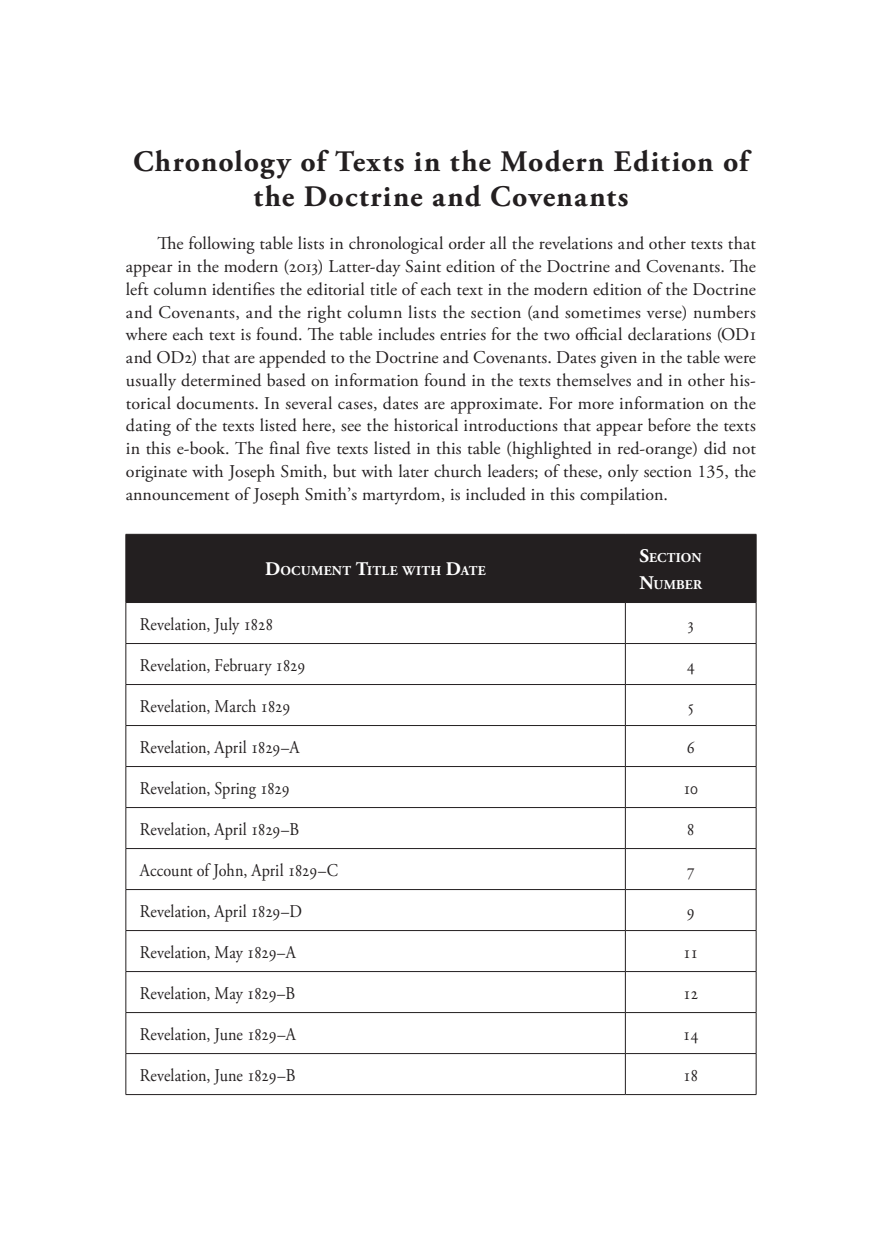
<style>
.page{position:relative;width:882px;height:1260px;background:#fff}
.page>*{position:absolute;margin:0;border:0;box-sizing:border-box;transform-origin:0 0}
.BM_Body_text{font:700 29.75px/35px "Adobe Garamond Pro";letter-spacing:.04em;color:#231f20;text-align:center}
.BM_Body_text-2{font:17.85px/22.8px "Adobe Garamond Pro";color:#231f20;text-align:justify}
.Table_body{font:17.85px "Adobe Garamond Pro";color:#231f20;scale:.9 1}
.Half_title{font:700 13.47px/26.2px "Adobe Garamond Pro";letter-spacing:.02em;color:#fff}
.s1{font-size:19.25px}
</style>
<div class="page">
<div style="left:127px;top:535px;width:629px;height:67px;background:#231f20"></div>
<hr style="left:126px;top:534px;width:499px;height:1px;background:#231f20">
<hr style="left:126px;top:535px;width:1px;height:67px;background:#231f20">
<hr style="left:625px;top:534px;width:131px;height:1px;background:#231f20">
<hr style="left:625px;top:535px;width:1px;height:67px;background:#231f20">
<hr style="left:756px;top:535px;width:1px;height:67px;background:#231f20">
<hr style="left:126px;top:602px;width:499px;height:1px;background:#231f20">
<hr style="left:126px;top:603px;width:1px;height:40px;background:#231f20">
<hr style="left:625px;top:602px;width:131px;height:1px;background:#231f20">
<hr style="left:625px;top:603px;width:1px;height:40px;background:#231f20">
<hr style="left:756px;top:603px;width:1px;height:40px;background:#231f20">
<hr style="left:126px;top:643px;width:499px;height:1px;background:#231f20">
<hr style="left:126px;top:644px;width:1px;height:40px;background:#231f20">
<hr style="left:625px;top:643px;width:131px;height:1px;background:#231f20">
<hr style="left:625px;top:644px;width:1px;height:40px;background:#231f20">
<hr style="left:756px;top:644px;width:1px;height:40px;background:#231f20">
<hr style="left:126px;top:684px;width:499px;height:1px;background:#231f20">
<hr style="left:126px;top:685px;width:1px;height:40px;background:#231f20">
<hr style="left:625px;top:684px;width:131px;height:1px;background:#231f20">
<hr style="left:625px;top:685px;width:1px;height:40px;background:#231f20">
<hr style="left:756px;top:685px;width:1px;height:40px;background:#231f20">
<hr style="left:126px;top:725px;width:499px;height:1px;background:#231f20">
<hr style="left:126px;top:726px;width:1px;height:40px;background:#231f20">
<hr style="left:625px;top:725px;width:131px;height:1px;background:#231f20">
<hr style="left:625px;top:726px;width:1px;height:40px;background:#231f20">
<hr style="left:756px;top:726px;width:1px;height:40px;background:#231f20">
<hr style="left:126px;top:766px;width:499px;height:1px;background:#231f20">
<hr style="left:126px;top:767px;width:1px;height:40px;background:#231f20">
<hr style="left:625px;top:766px;width:131px;height:1px;background:#231f20">
<hr style="left:625px;top:767px;width:1px;height:40px;background:#231f20">
<hr style="left:756px;top:767px;width:1px;height:40px;background:#231f20">
<hr style="left:126px;top:807px;width:499px;height:1px;background:#231f20">
<hr style="left:126px;top:808px;width:1px;height:40px;background:#231f20">
<hr style="left:625px;top:807px;width:131px;height:1px;background:#231f20">
<hr style="left:625px;top:808px;width:1px;height:40px;background:#231f20">
<hr style="left:756px;top:808px;width:1px;height:40px;background:#231f20">
<hr style="left:126px;top:848px;width:499px;height:1px;background:#231f20">
<hr style="left:126px;top:849px;width:1px;height:40px;background:#231f20">
<hr style="left:625px;top:848px;width:131px;height:1px;background:#231f20">
<hr style="left:625px;top:849px;width:1px;height:40px;background:#231f20">
<hr style="left:756px;top:849px;width:1px;height:40px;background:#231f20">
<hr style="left:126px;top:889px;width:499px;height:1px;background:#231f20">
<hr style="left:126px;top:890px;width:1px;height:40px;background:#231f20">
<hr style="left:625px;top:889px;width:131px;height:1px;background:#231f20">
<hr style="left:625px;top:890px;width:1px;height:40px;background:#231f20">
<hr style="left:756px;top:890px;width:1px;height:40px;background:#231f20">
<hr style="left:126px;top:930px;width:499px;height:1px;background:#231f20">
<hr style="left:126px;top:931px;width:1px;height:40px;background:#231f20">
<hr style="left:625px;top:930px;width:131px;height:1px;background:#231f20">
<hr style="left:625px;top:931px;width:1px;height:40px;background:#231f20">
<hr style="left:756px;top:931px;width:1px;height:40px;background:#231f20">
<hr style="left:126px;top:971px;width:499px;height:1px;background:#231f20">
<hr style="left:126px;top:972px;width:1px;height:40px;background:#231f20">
<hr style="left:625px;top:971px;width:131px;height:1px;background:#231f20">
<hr style="left:625px;top:972px;width:1px;height:40px;background:#231f20">
<hr style="left:756px;top:972px;width:1px;height:40px;background:#231f20">
<hr style="left:126px;top:1012px;width:499px;height:1px;background:#231f20">
<hr style="left:126px;top:1013px;width:1px;height:40px;background:#231f20">
<hr style="left:625px;top:1012px;width:131px;height:1px;background:#231f20">
<hr style="left:625px;top:1013px;width:1px;height:40px;background:#231f20">
<hr style="left:756px;top:1013px;width:1px;height:40px;background:#231f20">
<hr style="left:126px;top:1053px;width:499px;height:1px;background:#231f20">
<hr style="left:126px;top:1054px;width:1px;height:40px;background:#231f20">
<hr style="left:625px;top:1053px;width:131px;height:1px;background:#231f20">
<hr style="left:625px;top:1054px;width:1px;height:40px;background:#231f20">
<hr style="left:756px;top:1054px;width:1px;height:40px;background:#231f20">
<hr style="left:126px;top:1094px;width:499px;height:1px;background:#231f20">
<hr style="left:625px;top:1094px;width:131px;height:1px;background:#231f20">
<p class="BM_Body_text" style="left:133px;top:144px;width:617px">Chronology of Texts in the Modern Edition of the Doctrine and Covenants</p>
<p class="BM_Body_text-2" style="left:126px;top:233px;width:632px;text-indent:32px">The following table lists in chronological order all the revelations and other texts that appear in the modern (2013) Latter-day Saint edition of the Doctrine and Covenants. The left column identifies the editorial title of each text in the modern edition of the Doctrine and Covenants, and the right column lists the section (and sometimes verse) numbers where each text is found. The table includes entries for the two official declarations (OD1 and OD2) that are appended to the Doctrine and Covenants. Dates given in the table were usually determined based on information found in the texts themselves and in other his&shy;torical documents. In several cases, dates are approximate. For more information on the dating of the texts listed here, see the historical introductions that appear before the texts in this e-book. The final five texts listed in this table (highlighted in red-orange) did not originate with Joseph Smith, but with later church leaders; of these, only section 135, the announcement of Joseph Smith’s martyrdom, is included in this compilation.</p>
<p class="Half_title" style="left:265px;top:558px;width:222px"><span class="s1">D</span>OCUMENT <span class="s1">T</span>ITLE WITH <span class="s1">D</span>ATE</p>
<p class="Half_title" style="left:639px;top:545px;width:64px"><span class="s1">S</span>ECTION<br><span class="s1">N</span>UMBER</p>
<p class="Table_body" style="left:140px;top:613px;width:150px">Revelation, July 1828</p>
<p class="Table_body" style="left:687px;top:613px;width:10px">3</p>
<p class="Table_body" style="left:140px;top:654px;width:185px">Revelation, February 1829</p>
<p class="Table_body" style="left:687px;top:654px;width:10px">4</p>
<p class="Table_body" style="left:140px;top:695px;width:169px">Revelation, March 1829</p>
<p class="Table_body" style="left:687px;top:695px;width:10px">5</p>
<p class="Table_body" style="left:140px;top:736px;width:179px">Revelation, April 1829–A</p>
<p class="Table_body" style="left:687px;top:736px;width:10px">6</p>
<p class="Table_body" style="left:140px;top:777px;width:168px">Revelation, Spring 1829</p>
<p class="Table_body" style="left:683px;top:777px;width:18px">10</p>
<p class="Table_body" style="left:140px;top:818px;width:179px">Revelation, April 1829–B</p>
<p class="Table_body" style="left:687px;top:818px;width:10px">8</p>
<p class="Table_body" style="left:140px;top:859px;width:222px">Account of John, April 1829–C</p>
<p class="Table_body" style="left:687px;top:859px;width:10px">7</p>
<p class="Table_body" style="left:140px;top:900px;width:182px">Revelation, April 1829–D</p>
<p class="Table_body" style="left:687px;top:900px;width:10px">9</p>
<p class="Table_body" style="left:140px;top:941px;width:175px">Revelation, May 1829–A</p>
<p class="Table_body" style="left:683px;top:941px;width:18px">11</p>
<p class="Table_body" style="left:140px;top:982px;width:174px">Revelation, May 1829–B</p>
<p class="Table_body" style="left:683px;top:982px;width:18px">12</p>
<p class="Table_body" style="left:140px;top:1023px;width:175px">Revelation, June 1829–A</p>
<p class="Table_body" style="left:683px;top:1023px;width:19px">14</p>
<p class="Table_body" style="left:140px;top:1064px;width:174px">Revelation, June 1829–B</p>
<p class="Table_body" style="left:683px;top:1064px;width:18px">18</p>
</div>
